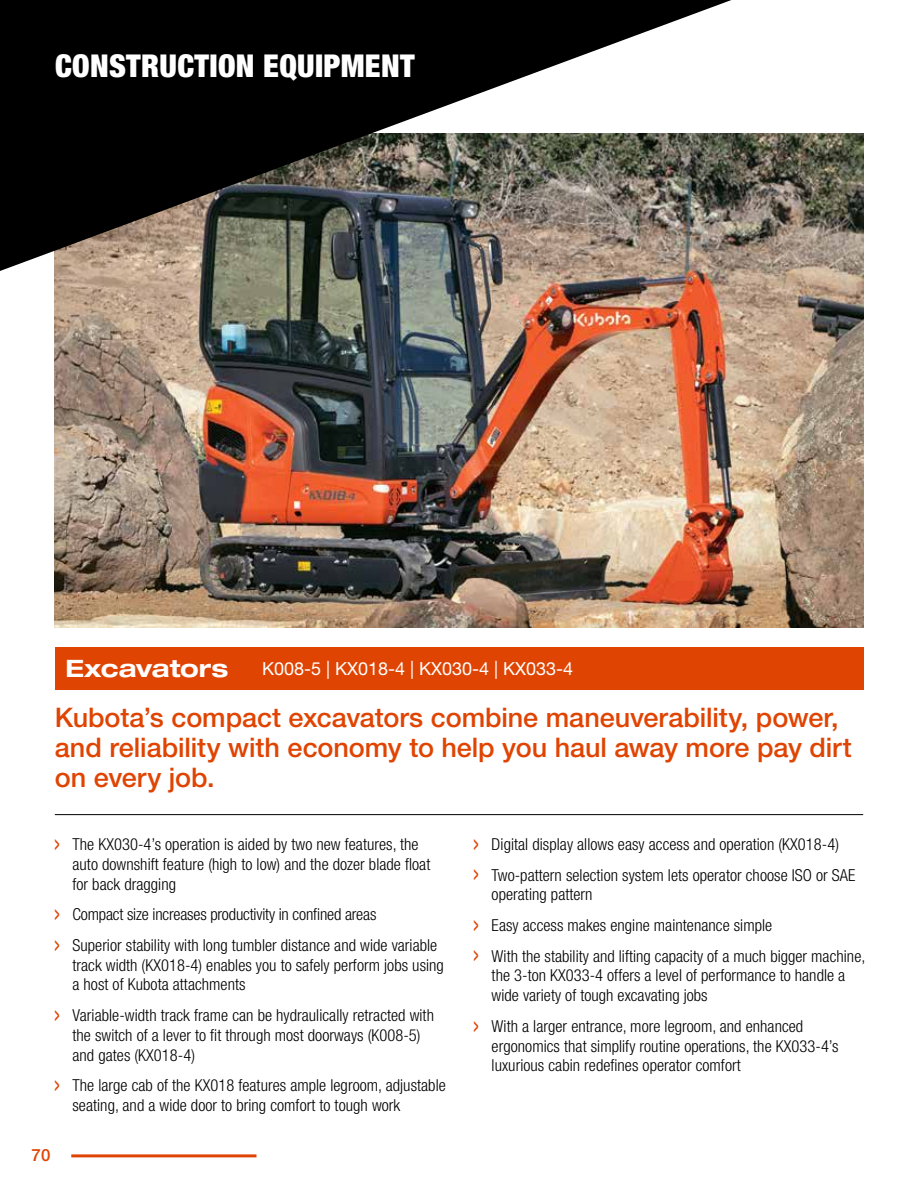
<style>
.page{position:relative;width:918px;height:1188px;background:#fff}
.page>*{position:absolute;margin:0;border:0;box-sizing:border-box;transform-origin:0 0}
.t1{font:900 condensed 31.5px "Helvetica Neue LT Std";letter-spacing:.01em;color:#fff}
.t2{font:500 27px/30px "Helvetica Neue LT Std";letter-spacing:-.005em;color:#e04403}
.t3{font:700 expanded 24px "Helvetica Neue LT Std";color:#fff}
.t4{font:18px "Helvetica Neue LT Std";color:#fff}
.t5{font:500 16.8px "Helvetica Neue LT Std";color:#e04403}
.t6{font:300 condensed 16.5px/19.8px "Helvetica Neue LT Std";letter-spacing:.005em;color:#000}
.s1{font-size:33px;color:#e04403}
</style>
<div class="page">
<div style="left:55px;top:647px;width:808px;height:43px;background:#e04403"></div>
<img style="left:54px;top:134px;width:810px;height:493px">
<hr style="left:55px;top:814px;width:808px;height:1px;background:#000">
<svg style="left:0;top:0;width:768px;height:276px;background:#504e49"></svg>
<hr style="left:71px;top:1154px;width:186px;height:3px;background:#e04403">
<h1 class="t1" style="left:55px;top:46px;width:361px">CONSTRUCTION EQUIPMENT</h1>
<h3 class="t3" style="left:65px;top:653px;width:165px">Excavators</h3>
<p class="t4" style="left:262px;top:658px;width:313px">K008-5 | KX018-4 | KX030-4 | KX033-4</p>
<h2 class="t2" style="left:55px;top:702px;width:798px">Kubota’s compact excavators combine maneuverability, power, and reliability with economy to help you haul away more pay dirt on every job.</h2>
<p class="t6" style="left:72px;top:834px;width:359px;text-indent:-19px"><span class="s1">›</span> The KX030-4’s operation is aided by two new features, the auto downshift feature (high to low) and the dozer blade float for back dragging</p>
<p class="t6" style="left:53px;top:899px;width:386px;line-height:30.6px"><span class="s1">›</span> Compact size increases productivity in confined areas<br><span class="s1">›</span> Superior stability with long tumbler distance and wide variable</p>
<p class="t6" style="left:72px;top:955px;width:373px">track width (KX018-4) enables you to safely perform jobs using a host of Kubota attachments</p>
<p class="t6" style="left:72px;top:1005px;width:363px;text-indent:-19px"><span class="s1">›</span> Variable-width track frame can be hydraulically retracted with the switch of a lever to fit through most doorways (K008-5) and gates (KX018-4)</p>
<p class="t6" style="left:72px;top:1075px;width:375px;text-indent:-19px"><span class="s1">›</span> The large cab of the KX018 features ample legroom, adjustable seating, and a wide door to bring comfort to tough work</p>
<p class="t5" style="left:32px;top:1145px;width:20px">70</p>
<p class="t6" style="left:472px;top:829px;width:385px;line-height:30.6px"><span class="s1">›</span> Digital display allows easy access and operation (KX018-4)<br><span class="s1">›</span> Two-pattern selection system lets operator choose ISO or SAE</p>
<p class="t6" style="left:472px;top:879px;width:395px;line-height:30.6px;text-indent:19px">operating pattern<br><span class="s1">›</span> Easy access makes engine maintenance simple<br><span class="s1">›</span> With the stability and lifting capacity of a much bigger machine,</p>
<p class="t6" style="left:492px;top:966px;width:355px">the 3-ton KX033-4 offers a level of performance to handle a wide variety of tough excavating jobs</p>
<p class="t6" style="left:492px;top:1016px;width:348px;text-indent:-19px"><span class="s1">›</span> With a larger entrance, more legroom, and enhanced ergonomics that simplify routine operations, the KX033-4’s luxurious cabin redefines operator comfort</p>
</div>
